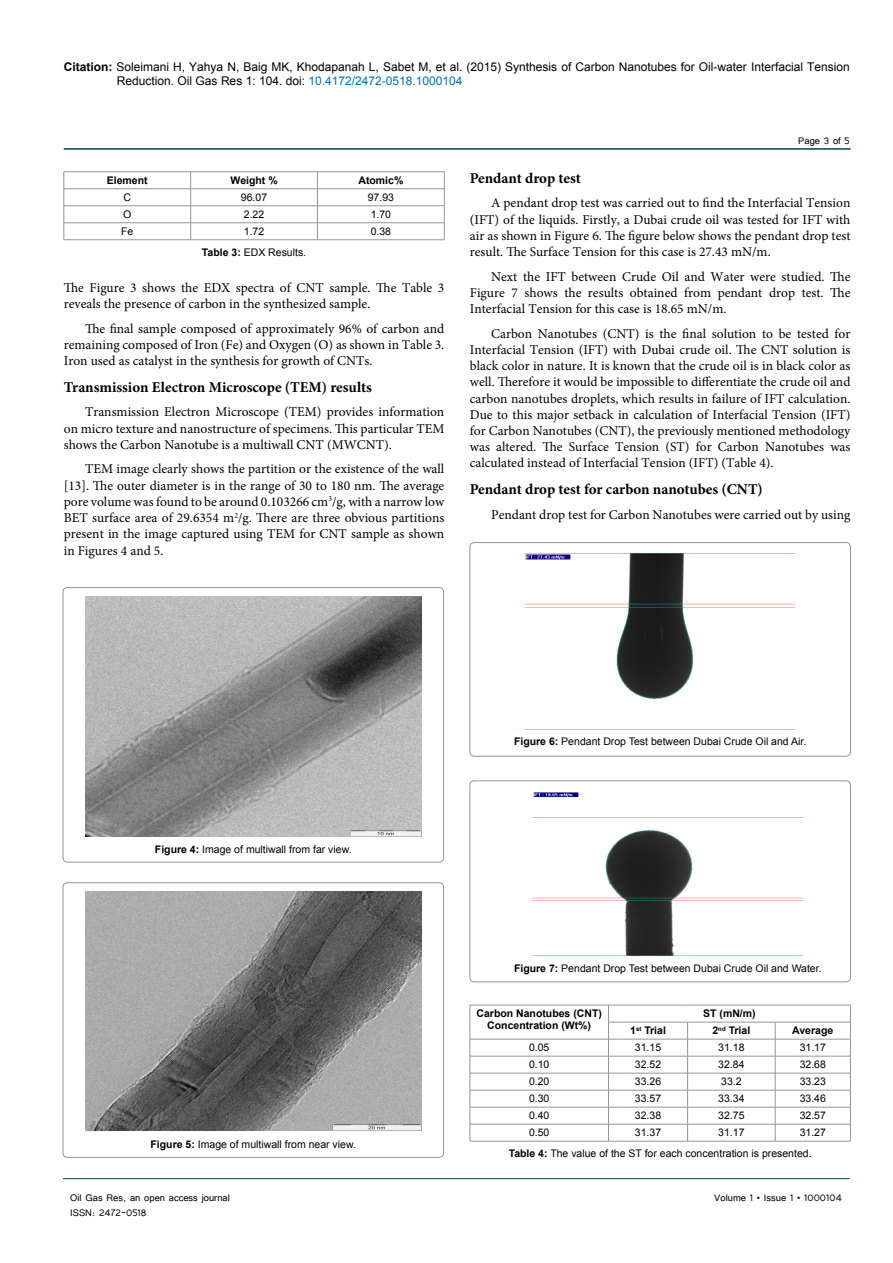
<style>
.page{position:relative;width:893px;height:1263px;background:#fff}
.page>*{position:absolute;margin:0;border:0;box-sizing:border-box;transform-origin:0 0}
.t1{font:700 15px "Minion Pro";color:#000}
.t2{font:13.5px/16.2px "Minion Pro";color:#000;text-align:justify}
.t3{font:12px/14.4px "Arial";color:#000}
.t4{font:12px "Tunga";color:#000}
.t5{font:10.5px/21.3px "Arial";color:#000}
.t6{font:700 10.5px/11.6px "Arial";color:#000;text-align:center}
.s1{font-weight:700}
.s2{color:#0072bc}
</style>
<div class="page">
<hr style="left:64px;top:148px;width:786px;height:2px;background:#004159">
<hr style="left:63px;top:1178px;width:787px;height:1px;background:#004159">
<hr style="left:64px;top:171px;width:127px;height:1px;background:#939598">
<hr style="left:191px;top:171px;width:126px;height:1px;background:#939598">
<hr style="left:317px;top:171px;width:127px;height:1px;background:#939598">
<svg style="left:64px;top:172px;width:381px;height:68px"></svg>
<hr style="left:64px;top:239px;width:127px;height:1px;background:#939598">
<hr style="left:191px;top:239px;width:126px;height:1px;background:#939598">
<hr style="left:317px;top:239px;width:127px;height:1px;background:#939598">
<div style="left:63px;top:587px;width:381px;height:275px;border:1px solid #939598;border-radius:4px"></div>
<img style="left:86px;top:597px;width:335px;height:240px">
<div style="left:63px;top:883px;width:381px;height:274px;border:1px solid #939598;border-radius:4px"></div>
<img style="left:86px;top:892px;width:335px;height:239px">
<div style="left:470px;top:542px;width:380px;height:214px;border:1px solid #939598;border-radius:4px"></div>
<img style="left:525px;top:553px;width:271px;height:147px">
<div style="left:470px;top:781px;width:380px;height:201px;border:1px solid #939598;border-radius:4px"></div>
<img style="left:532px;top:792px;width:271px;height:164px">
<svg style="left:471px;top:1021px;width:379px;height:120px"></svg>
<hr style="left:470px;top:1005px;width:138px;height:1px;background:#939598">
<hr style="left:608px;top:1005px;width:80px;height:1px;background:#939598">
<hr style="left:688px;top:1005px;width:87px;height:1px;background:#939598">
<hr style="left:775px;top:1005px;width:75px;height:1px;background:#939598">
<hr style="left:608px;top:1022px;width:80px;height:1px;background:#939598">
<hr style="left:688px;top:1022px;width:87px;height:1px;background:#939598">
<hr style="left:775px;top:1022px;width:75px;height:1px;background:#939598">
<hr style="left:470px;top:1039px;width:138px;height:1px;background:#939598">
<hr style="left:608px;top:1039px;width:80px;height:1px;background:#939598">
<hr style="left:688px;top:1039px;width:87px;height:1px;background:#939598">
<hr style="left:775px;top:1039px;width:75px;height:1px;background:#939598">
<hr style="left:470px;top:1056px;width:138px;height:1px;background:#939598">
<hr style="left:608px;top:1056px;width:80px;height:1px;background:#939598">
<hr style="left:688px;top:1056px;width:87px;height:1px;background:#939598">
<hr style="left:775px;top:1056px;width:75px;height:1px;background:#939598">
<hr style="left:470px;top:1073px;width:138px;height:1px;background:#939598">
<hr style="left:608px;top:1073px;width:80px;height:1px;background:#939598">
<hr style="left:688px;top:1073px;width:87px;height:1px;background:#939598">
<hr style="left:775px;top:1073px;width:75px;height:1px;background:#939598">
<hr style="left:470px;top:1090px;width:138px;height:1px;background:#939598">
<hr style="left:608px;top:1090px;width:80px;height:1px;background:#939598">
<hr style="left:688px;top:1090px;width:87px;height:1px;background:#939598">
<hr style="left:775px;top:1090px;width:75px;height:1px;background:#939598">
<hr style="left:470px;top:1107px;width:138px;height:1px;background:#939598">
<hr style="left:608px;top:1107px;width:80px;height:1px;background:#939598">
<hr style="left:688px;top:1107px;width:87px;height:1px;background:#939598">
<hr style="left:775px;top:1107px;width:75px;height:1px;background:#939598">
<hr style="left:470px;top:1124px;width:138px;height:1px;background:#939598">
<svg style="left:470px;top:1005px;width:1px;height:136px"></svg>
<hr style="left:608px;top:1124px;width:80px;height:1px;background:#939598">
<svg style="left:608px;top:1006px;width:1px;height:135px"></svg>
<hr style="left:688px;top:1124px;width:87px;height:1px;background:#939598">
<svg style="left:687px;top:1022px;width:1px;height:119px"></svg>
<hr style="left:775px;top:1124px;width:75px;height:1px;background:#939598">
<svg style="left:775px;top:1022px;width:1px;height:119px"></svg>
<svg style="left:850px;top:1005px;width:1px;height:136px"></svg>
<hr style="left:470px;top:1141px;width:138px;height:1px;background:#939598">
<hr style="left:608px;top:1141px;width:80px;height:1px;background:#939598">
<hr style="left:688px;top:1141px;width:87px;height:1px;background:#939598">
<hr style="left:775px;top:1141px;width:75px;height:1px;background:#939598">
<p class="t3" style="left:117px;top:60px;width:734px;text-indent:-53px"><span class="s1">Citation:</span> Soleimani H, Yahya N, Baig MK, Khodapanah L, Sabet M, et al. (2015) Synthesis of Carbon Nanotubes for Oil-water Interfacial Tension<br>Reduction. Oil Gas Res 1: 104. doi: <span class="s2">10.4172/2472-0518.1000104</span></p>
<p class="t6" style="left:107px;top:174px;width:42px">Element</p>
<p class="t6" style="left:230px;top:174px;width:49px">Weight %</p>
<p class="t6" style="left:358px;top:174px;width:46px">Atomic%</p>
<p class="t5" style="left:123px;top:186px;width:9px">C</p>
<p class="t5" style="left:241px;top:186px;width:28px">96.07</p>
<p class="t5" style="left:368px;top:186px;width:28px">97.93</p>
<p class="t5" style="left:123px;top:203px;width:10px">O</p>
<p class="t5" style="left:244px;top:203px;width:22px">2.22</p>
<p class="t5" style="left:371px;top:203px;width:22px">1.70</p>
<p class="t5" style="left:121px;top:220px;width:14px">Fe</p>
<p class="t5" style="left:244px;top:220px;width:22px">1.72</p>
<p class="t5" style="left:371px;top:220px;width:22px">0.38</p>
<p class="t5" style="left:202px;top:242px;width:106px"><span class="s1">Table 3:</span> EDX Results.</p>
<p class="t2" style="left:64px;top:279px;width:382px">The Figure 3 shows the EDX spectra of CNT sample. The Table 3 reveals the presence of carbon in the synthesized sample.</p>
<p class="t2" style="left:64px;top:320px;width:382px;text-indent:21px">The final sample composed of approximately 96% of carbon and remaining composed of Iron (Fe) and Oxygen (O) as shown in Table 3.<br>Iron used as catalyst in the synthesis for growth of CNTs.</p>
<p class="t1" style="left:64px;top:376px;width:310px">Transmission Electron Microscope (TEM) results</p>
<p class="t2" style="left:64px;top:404px;width:382px;text-indent:21px">Transmission Electron Microscope (TEM) provides information on micro texture and nanostructure of specimens. This particular TEM shows the Carbon Nanotube is a multiwall CNT (MWCNT).</p>
<p class="t2" style="left:64px;top:461px;width:382px;text-indent:21px">TEM image clearly shows the partition or the existence of the wall [13]. The outer diameter is in the range of 30 to 180 nm. The average pore volume was found to be around 0.103266 cm<sup>3</sup>/g, with a narrow low BET surface area of 29.6354 m<sup>2</sup>/g. There are three obvious partitions present in the image captured using TEM for CNT sample as shown in Figures 4 and 5.</p>
<p class="t4" style="left:798px;top:133px;width:53px">Page 3 of 5</p>
<p class="t1" style="left:470px;top:167px;width:112px">Pendant drop test</p>
<p class="t2" style="left:470px;top:195px;width:382px;text-indent:21px">A pendant drop test was carried out to find the Interfacial Tension (IFT) of the liquids. Firstly, a Dubai crude oil was tested for IFT with air as shown in Figure 6. The figure below shows the pendant drop test result. The Surface Tension for this case is 27.43 mN/m.</p>
<p class="t2" style="left:470px;top:268px;width:382px;text-indent:21px">Next the IFT between Crude Oil and Water were studied. The Figure 7 shows the results obtained from pendant drop test. The Interfacial Tension for this case is 18.65 mN/m.</p>
<p class="t2" style="left:470px;top:325px;width:382px;text-indent:21px">Carbon Nanotubes (CNT) is the final solution to be tested for Interfacial Tension (IFT) with Dubai crude oil. The CNT solution is black color in nature. It is known that the crude oil is in black color as well. Therefore it would be impossible to differentiate the crude oil and carbon nanotubes droplets, which results in failure of IFT calculation.<br>Due to this major setback in calculation of Interfacial Tension (IFT) for Carbon Nanotubes (CNT), the previously mentioned methodology was altered. The Surface Tension (ST) for Carbon Nanotubes was calculated instead of Interfacial Tension (IFT) (Table 4).</p>
<p class="t1" style="left:470px;top:478px;width:295px">Pendant drop test for carbon nanotubes (CNT)</p>
<p class="t2" style="left:491px;top:506px;width:361px">Pendant drop test for Carbon Nanotubes were carried out by using</p>
<p class="t5" style="left:155px;top:839px;width:198px"><span class="s1">Figure 4:</span> Image of multiwall from far view.</p>
<p class="t5" style="left:151px;top:1134px;width:207px"><span class="s1">Figure 5:</span> Image of multiwall from near view.</p>
<p class="t5" style="left:514px;top:731px;width:294px"><span class="s1">Figure 6:</span> Pendant Drop Test between Dubai Crude Oil and Air.</p>
<p class="t5" style="left:514px;top:958px;width:309px"><span class="s1">Figure 7:</span> Pendant Drop Test between Dubai Crude Oil and Water.</p>
<p class="t6" style="left:476px;top:1008px;width:127px">Carbon Nanotubes (CNT)<br>Concentration (Wt%)</p>
<p class="t6" style="left:703px;top:1008px;width:54px">ST (mN/m)</p>
<p class="t6" style="left:630px;top:1025px;width:37px">1<sup>st</sup> Trial</p>
<p class="t6" style="left:712px;top:1025px;width:39px">2<sup>nd</sup> Trial</p>
<p class="t6" style="left:792px;top:1025px;width:43px">Average</p>
<p class="t5" style="left:529px;top:1037px;width:22px">0.05</p>
<p class="t5" style="left:635px;top:1037px;width:28px">31.15</p>
<p class="t5" style="left:718px;top:1037px;width:28px">31.18</p>
<p class="t5" style="left:800px;top:1037px;width:28px">31.17</p>
<p class="t5" style="left:529px;top:1054px;width:22px">0.10</p>
<p class="t5" style="left:635px;top:1054px;width:28px">32.52</p>
<p class="t5" style="left:718px;top:1054px;width:28px">32.84</p>
<p class="t5" style="left:800px;top:1054px;width:28px">32.68</p>
<p class="t5" style="left:529px;top:1071px;width:22px">0.20</p>
<p class="t5" style="left:635px;top:1071px;width:28px">33.26</p>
<p class="t5" style="left:721px;top:1071px;width:22px">33.2</p>
<p class="t5" style="left:800px;top:1071px;width:28px">33.23</p>
<p class="t5" style="left:529px;top:1088px;width:22px">0.30</p>
<p class="t5" style="left:635px;top:1088px;width:28px">33.57</p>
<p class="t5" style="left:718px;top:1088px;width:28px">33.34</p>
<p class="t5" style="left:800px;top:1088px;width:28px">33.46</p>
<p class="t5" style="left:529px;top:1105px;width:22px">0.40</p>
<p class="t5" style="left:635px;top:1105px;width:28px">32.38</p>
<p class="t5" style="left:718px;top:1105px;width:28px">32.75</p>
<p class="t5" style="left:800px;top:1105px;width:28px">32.57</p>
<p class="t5" style="left:529px;top:1122px;width:22px">0.50</p>
<p class="t5" style="left:635px;top:1122px;width:28px">31.37</p>
<p class="t5" style="left:718px;top:1122px;width:28px">31.17</p>
<p class="t5" style="left:509px;top:1122px;width:319px;text-indent:291px">31.27<br><span class="s1">Table 4:</span> The value of the ST for each concentration is presented.</p>
<p class="t4" style="left:70px;top:1190px;width:161px">Oil Gas Res, an open access journal</p>
<p class="t4" style="left:714px;top:1190px;width:129px">Volume 1 • Issue 1 • 1000104</p>
<p class="t4" style="left:70px;top:1204px;width:78px">ISSN: 2472-0518</p>
</div>
